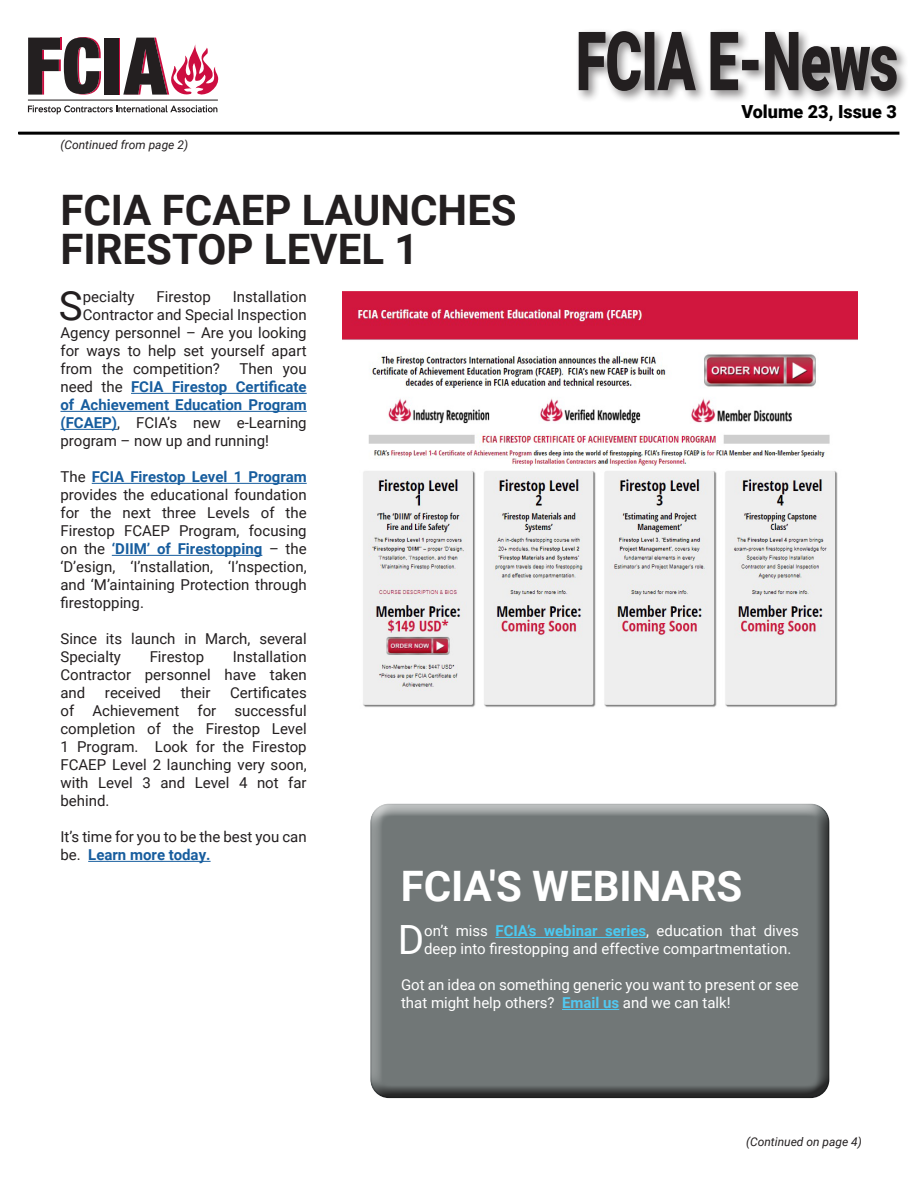
<style>
.page{position:relative;width:918px;height:1188px;background:#fff}
.page>*{position:absolute;margin:0;border:0;box-sizing:border-box;transform-origin:0 0}
.t1{font:700 42px/39px "Roboto";color:#231f20}
.t2{font:700 42px "Roboto";color:#fff}
.t3{font:40.35px "Roboto";color:#fff}
.t4{font:40.35px "Roboto";color:#231f20}
.t5{font:900 18px "Roboto";color:#000}
.t6{font:15px/18px "Roboto";color:#231f20;text-align:justify}
.t7{font:15px/18px "Roboto";color:#fff}
.t8{font:700 15px/18px "Roboto";color:#175d9e;text-align:justify}
.t9{font:italic 12px "Roboto";color:#231f20}
.s1{font-weight:400;color:#231f20}
.s2{font-weight:700;color:#175d9e}
.s3{font-weight:700;color:#4bc9f1}
.s4{font-weight:700;color:#52c8f0}
</style>
<div class="page">
<div style="left:19px;top:132px;width:880px;height:2px;border:1px solid #000"></div>
<svg style="left:28px;top:105px;width:189px;height:9px"></svg>
<hr style="left:28px;top:100px;width:190px;height:1px;background:#231f20">
<svg style="left:28px;top:37px;width:190px;height:58px"></svg>
<div style="left:575px;top:28px;width:334px;height:76px;background:#231f20;opacity:.5"></div>
<svg style="left:579px;top:31px;width:318px;height:60px"></svg>
<img style="left:342px;top:291px;width:515px;height:416px">
<div style="left:368px;top:798px;width:462px;height:288px;background:#fff;opacity:.75"></div>
<div style="left:368px;top:807px;width:462px;height:292px;background:#231f20;opacity:.75"></div>
<hr style="left:496px;top:937px;width:150px;height:1px;background:#4bc9f1">
<hr style="left:562px;top:1009px;width:57px;height:1px;background:#52c8f0">
<hr style="left:131px;top:393px;width:176px;height:1px;background:#175d9e">
<hr style="left:60px;top:411px;width:247px;height:1px;background:#175d9e">
<hr style="left:60px;top:429px;width:57px;height:1px;background:#175d9e">
<hr style="left:92px;top:483px;width:215px;height:1px;background:#175d9e">
<hr style="left:112px;top:555px;width:150px;height:1px;background:#175d9e">
<hr style="left:88px;top:861px;width:123px;height:1px;background:#175d9e">
<p class="t9" style="left:60px;top:137px;width:129px">(Continued from page 2)</p>
<p class="t1" style="left:60px;top:189px;width:458px">FCIA FCAEP LAUNCHES<br>FIRESTOP LEVEL 1</p>
<p class="t4" style="left:59px;top:278px;width:25px">S</p>
<p class="t6" style="left:83px;top:287px;width:53px">pecialty</p>
<p class="t6" style="left:156px;top:287px;width:56px">Firestop</p>
<p class="t6" style="left:233px;top:287px;width:75px">Installation</p>
<p class="t6" style="left:83px;top:305px;width:225px">Contractor and Special Inspection</p>
<p class="t6" style="left:60px;top:323px;width:248px">Agency personnel – Are you looking</p>
<p class="t6" style="left:60px;top:341px;width:248px">for ways to help set yourself apart</p>
<p class="t6" style="left:60px;top:359px;width:161px">from the competition?</p>
<p class="t8" style="left:60px;top:359px;width:248px;text-indent:179px"><span class="s1">Then you need the</span> FCIA Firestop Certificate of Achievement Education Program (FCAEP)<span class="s1">, FCIA’s new e-Learning program – now up and running!</span></p>
<p class="t6" style="left:60px;top:467px;width:248px">The <span class="s2">FCIA Firestop Level 1 Program </span>provides the educational foundation for the next three Levels of the Firestop FCAEP Program, focusing on the <span class="s2">‘DIIM’ of Firestopping</span> – the ‘D’esign, ‘I’nstallation, ‘I’nspection, and ‘M’aintaining Protection through firestopping.</p>
<p class="t6" style="left:60px;top:629px;width:248px">Since its launch in March, several<br>Specialty</p>
<p class="t6" style="left:60px;top:647px;width:248px;text-indent:172px">Installation Contractor personnel have taken and</p>
<p class="t6" style="left:150px;top:647px;width:56px">Firestop</p>
<p class="t6" style="left:60px;top:683px;width:248px;text-indent:170px">Certificates of Achievement for successful completion of the Firestop Level 1 Program. Look for the Firestop FCAEP Level 2 launching very soon, with Level 3 and Level 4 not far behind.</p>
<p class="t6" style="left:60px;top:827px;width:248px">It’s time for you to be the best you can be. <span class="s2">Learn more today.</span></p>
<p class="t6" style="left:105px;top:683px;width:58px">received</p>
<p class="t6" style="left:181px;top:683px;width:31px">their</p>
<p class="t5" style="left:741px;top:99px;width:157px">Volume 23, Issue 3</p>
<p class="t2" style="left:401px;top:857px;width:343px">FCIA'S WEBINARS</p>
<p class="t3" style="left:398px;top:912px;width:28px">D</p>
<p class="t7" style="left:424px;top:922px;width:376px">on’t miss <span class="s3">FCIA’s webinar series</span>, education that dives deep into firestopping and effective compartmentation.</p>
<p class="t7" style="left:401px;top:976px;width:399px">Got an idea on something generic you want to present or see that might help others? <span class="s4">Email us</span> and we can talk!</p>
<p class="t9" style="left:746px;top:1134px;width:117px">(Continued on page 4)</p>
</div>
